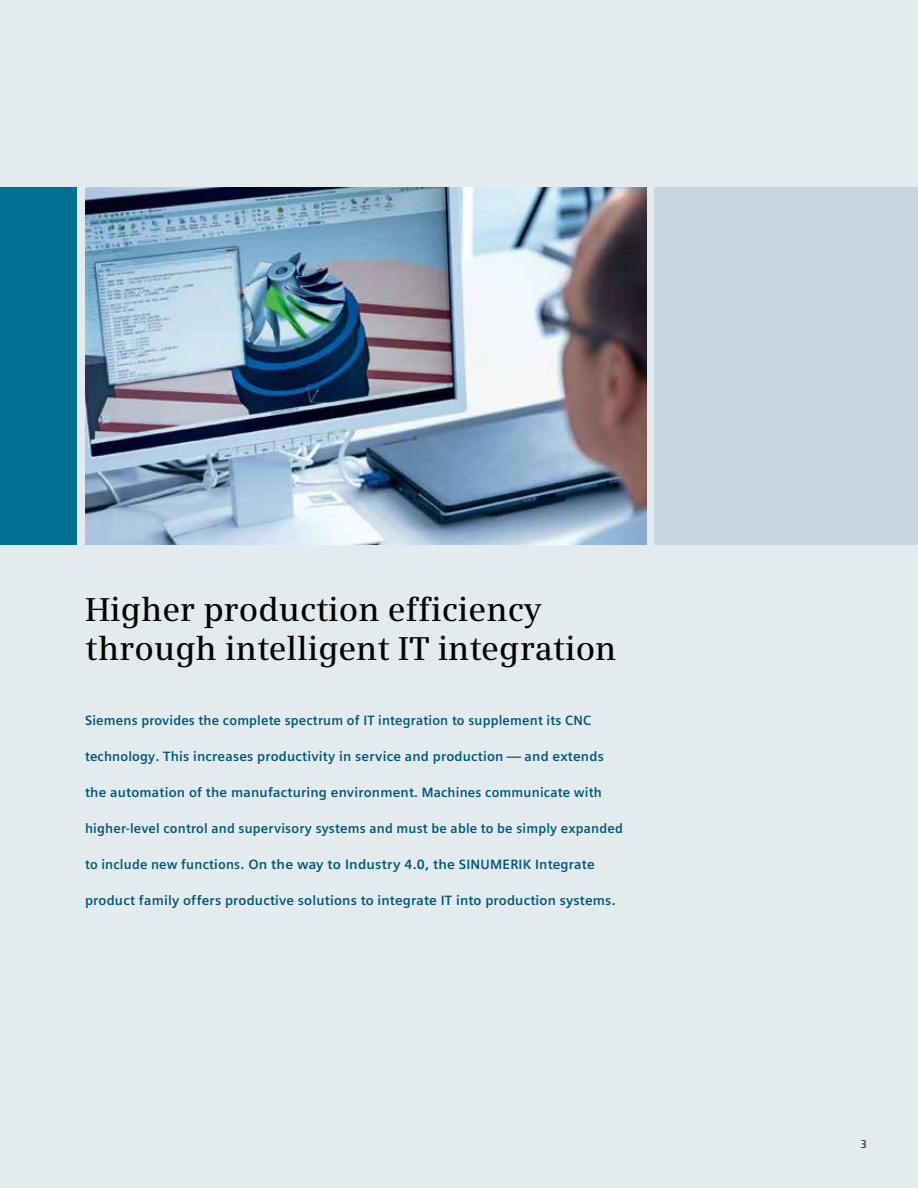
<style>
.page{position:relative;width:918px;height:1188px;background:#e3ebef}
.page>*{position:absolute;margin:0;border:0;box-sizing:border-box;transform-origin:0 0}
.t1{font:600 33px/39px "Siemens Serif";color:#000}
.t2{font:700 13.5px "Siemens Sans";letter-spacing:.015em;color:#005779}
.t3{font:11.25px "Siemens Sans";color:#000}
</style>
<div class="page">
<div style="left:655px;top:187px;width:263px;height:357px;background:#c8d7df"></div>
<img style="left:85px;top:187px;width:561px;height:357px">
<div style="left:0;top:187px;width:77px;height:357px;background:#006f91"></div>
<h1 class="t1" style="left:85px;top:590px;width:533px">Higher production efficiency through intelligent IT integration</h1>
<p class="t2" style="left:85px;top:712px;width:508px">Siemens provides the complete spectrum of IT integration to supplement its CNC</p>
<p class="t2" style="left:85px;top:748px;width:520px">technology. This increases productivity in service and production — and extends</p>
<p class="t2" style="left:85px;top:784px;width:518px">the automation of the manufacturing environment. Machines communicate with</p>
<p class="t2" style="left:85px;top:820px;width:539px">higher-level control and supervisory systems and must be able to be simply expanded</p>
<p class="t2" style="left:85px;top:856px;width:511px">to include new functions. On the way to Industry 4.0, the SINUMERIK Integrate</p>
<p class="t2" style="left:85px;top:892px;width:532px">product family offers productive solutions to integrate IT into production systems.</p>
<p class="t3" style="left:860px;top:1138px;width:8px">3</p>
</div>
